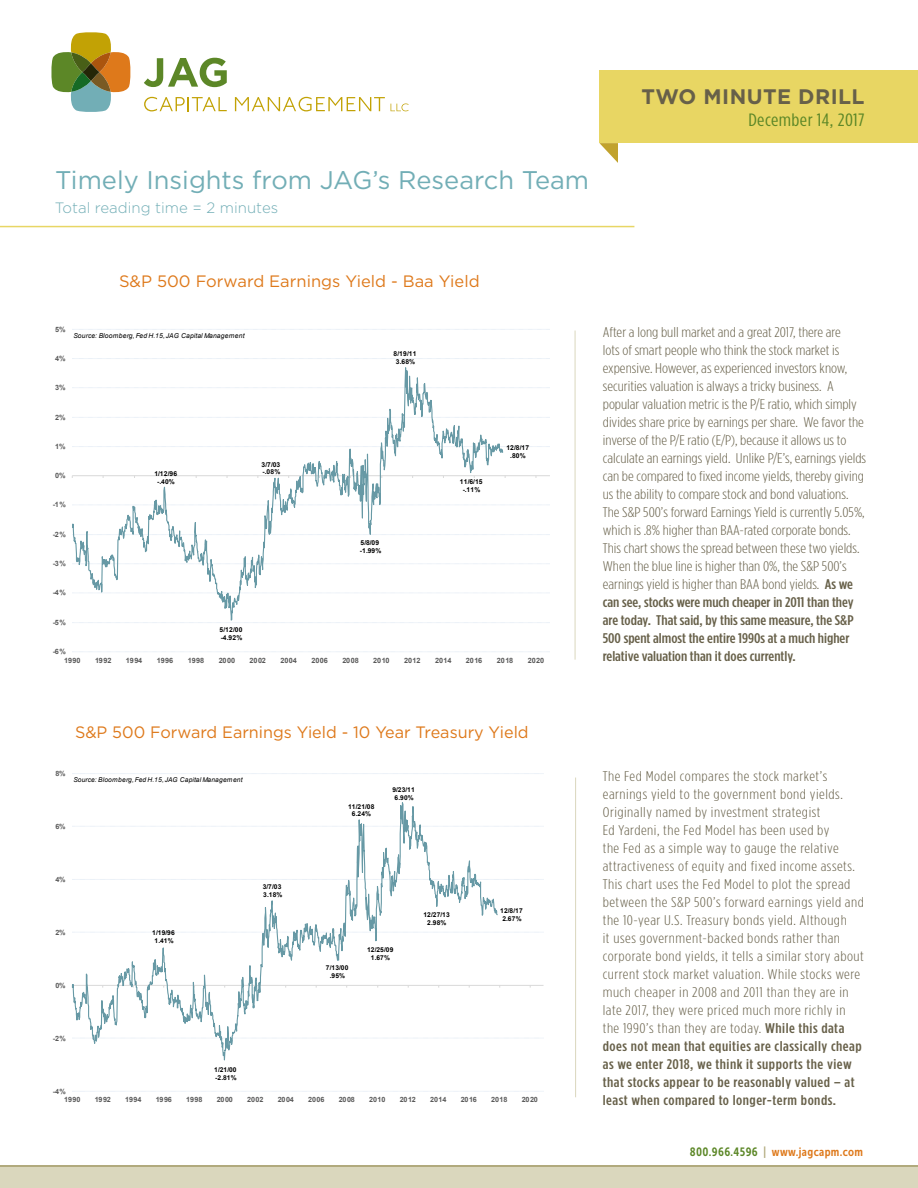
<style>
.page{position:relative;width:918px;height:1188px;background:#fff}
.page>*{position:absolute;margin:0;border:0;box-sizing:border-box;transform-origin:0 0}
.t1{font:25.5px "Gotham";color:#72aeb6}
.t2{font:700 21px "Gotham";letter-spacing:.02em;color:#676049}
.t3{font:17.85px "Gotham Condensed";letter-spacing:.02em;color:#5c8727;scale:1.18 1}
.t4{font:16.5px "Gotham";color:#de791b}
.t5{font:300 15px "Gotham";color:#72aeb6}
.t6{font:300 14.1px/18px "Gotham Condensed";color:#676049;scale:1.18 1}
.t7{font:300 14.1px/18px "Gotham Condensed";letter-spacing:.03em;color:#676049;scale:1.18 1}
.t8{font:12px "Museo Sans Cond 700";letter-spacing:.03em;color:#de791b}
.t9{font:700 7.35px "Arial";letter-spacing:-.02em;color:#595959}
.t10{font:700 7.2px "Arial";letter-spacing:-.02em;color:#595959}
.t11{font:700 6.75px/7.8px "Arial";letter-spacing:.025em;color:#000;text-align:center}
.t12{font:italic 6.75px "Arial";letter-spacing:.025em;color:#000}
.t13{font:700 6.6px/7.8px "Arial";letter-spacing:.025em;color:#000;text-align:center}
.t14{font:italic 6.6px "Arial";letter-spacing:.025em;color:#000}
.s1{font-weight:500}
.s2{color:#5c8727}
.s3{color:#b1aa7d}
</style>
<div class="page">
<div style="left:0;top:1165px;width:918px;height:18px;background:linear-gradient(to right,#dad7bd,#dad7bd)"></div>
<svg style="left:599px;top:143px;width:19px;height:20px"></svg>
<div style="left:599px;top:70px;width:319px;height:73px;background:#e8d663"></div>
<svg style="left:51px;top:32px;width:80px;height:80px"></svg>
<svg style="left:144px;top:58px;width:83px;height:29px"></svg>
<svg style="left:144px;top:97px;width:83px;height:14px"></svg>
<svg style="left:235px;top:97px;width:150px;height:14px"></svg>
<svg style="left:391px;top:104px;width:17px;height:7px"></svg>
<hr style="left:575px;top:331px;width:1px;height:329px;background:#dad7bd">
<hr style="left:575px;top:778px;width:1px;height:319px;background:#dad7bd">
<div style="left:0;top:1168px;width:918px;height:20px;background:#dad7bd"></div>
<hr style="left:0;top:226px;width:634px;height:1px;background:#e8d665">
<svg style="left:504px;top:651px;width:46px;height:1px"></svg>
<svg style="left:504px;top:622px;width:46px;height:1px"></svg>
<svg style="left:504px;top:563px;width:46px;height:1px"></svg>
<svg style="left:504px;top:534px;width:46px;height:1px"></svg>
<svg style="left:504px;top:446px;width:46px;height:1px"></svg>
<svg style="left:504px;top:417px;width:46px;height:1px"></svg>
<svg style="left:504px;top:387px;width:46px;height:1px"></svg>
<svg style="left:504px;top:358px;width:46px;height:1px"></svg>
<svg style="left:504px;top:329px;width:46px;height:1px"></svg>
<hr style="left:72px;top:475px;width:478px;height:1px;background:#d9d9d9">
<svg style="left:72px;top:329px;width:432px;height:323px"></svg>
<svg style="left:499px;top:1091px;width:45px;height:1px"></svg>
<svg style="left:504px;top:1038px;width:35px;height:1px"></svg>
<svg style="left:499px;top:932px;width:45px;height:1px"></svg>
<svg style="left:499px;top:879px;width:45px;height:1px"></svg>
<svg style="left:499px;top:826px;width:45px;height:1px"></svg>
<svg style="left:499px;top:773px;width:45px;height:1px"></svg>
<hr style="left:72px;top:985px;width:472px;height:1px;background:#d9d9d9">
<svg style="left:72px;top:773px;width:427px;height:319px"></svg>
<p class="t1" style="left:55px;top:166px;width:535px">Timely Insights from JAG’s Research Team</p>
<p class="t5" style="left:55px;top:199px;width:225px">Total reading time = 2 minutes</p>
<p class="t2" style="left:641px;top:82px;width:225px">TWO MINUTE DRILL</p>
<p class="t3" style="left:748px;top:110px;width:100px">December 14, 2017</p>
<p class="t4" style="left:119px;top:272px;width:362px">S&amp;P 500 Forward Earnings Yield - Baa Yield</p>
<p class="t9" style="left:55px;top:324px;width:12px">5%</p>
<p class="t9" style="left:55px;top:353px;width:12px">4%</p>
<p class="t12" style="left:73px;top:331px;width:173px">Source: Bloomberg, Fed H.15, JAG Capital Management</p>
<p class="t9" style="left:55px;top:383px;width:12px">3%</p>
<p class="t9" style="left:55px;top:412px;width:12px">2%</p>
<p class="t9" style="left:55px;top:441px;width:12px">1%</p>
<p class="t9" style="left:55px;top:471px;width:12px">0%</p>
<p class="t9" style="left:53px;top:500px;width:15px">-1%</p>
<p class="t9" style="left:53px;top:529px;width:15px">-2%</p>
<p class="t9" style="left:53px;top:559px;width:15px">-3%</p>
<p class="t9" style="left:53px;top:588px;width:15px">-4%</p>
<p class="t9" style="left:53px;top:617px;width:15px">-5%</p>
<p class="t9" style="left:53px;top:647px;width:15px">-6%</p>
<p class="t11" style="left:154px;top:470px;width:24px">1/12/96 -.40%</p>
<p class="t11" style="left:220px;top:626px;width:24px;text-align:left">5/12/00 -4.92%</p>
<p class="t11" style="left:261px;top:461px;width:20px;text-align:left">3/7/03 -.08%</p>
<p class="t11" style="left:394px;top:350px;width:24px">8/19/11<br>3.68%</p>
<p class="t11" style="left:360px;top:539px;width:23px;text-align:left">5/8/09 -1.99%</p>
<p class="t11" style="left:460px;top:478px;width:24px">11/6/15 -.11%</p>
<p class="t11" style="left:506px;top:444px;width:24px">12/8/17 .80%</p>
<p class="t9" style="left:64px;top:655px;width:18px">1990</p>
<p class="t9" style="left:95px;top:655px;width:18px">1992</p>
<p class="t9" style="left:126px;top:655px;width:18px">1994</p>
<p class="t9" style="left:157px;top:655px;width:18px">1996</p>
<p class="t9" style="left:188px;top:655px;width:18px">1998</p>
<p class="t9" style="left:219px;top:655px;width:18px">2000</p>
<p class="t9" style="left:250px;top:655px;width:18px">2002</p>
<p class="t9" style="left:281px;top:655px;width:18px">2004</p>
<p class="t9" style="left:311px;top:655px;width:18px">2006</p>
<p class="t9" style="left:342px;top:655px;width:18px">2008</p>
<p class="t9" style="left:373px;top:655px;width:18px">2010</p>
<p class="t9" style="left:404px;top:655px;width:18px">2012</p>
<p class="t9" style="left:435px;top:655px;width:18px">2014</p>
<p class="t9" style="left:466px;top:655px;width:18px">2016</p>
<p class="t9" style="left:497px;top:655px;width:18px">2018</p>
<p class="t9" style="left:528px;top:655px;width:18px">2020</p>
<p class="t6" style="left:603px;top:323px;width:225px">After a long bull market and a great 2017, there are<br>lots of smart people who think the stock market is expensive. However, as experienced investors know, securities valuation is always a tricky business. A popular valuation metric is the P/E ratio, which simply divides share price by earnings per share. We favor the inverse of the P/E ratio (E/P), because it allows us to calculate an earnings yield. Unlike P/E’s, earnings yields can be compared to fixed income yields, thereby giving us the ability to compare stock and bond valuations.<br>The S&amp;P 500’s forward Earnings Yield is currently 5.05%, which is .8% higher than BAA-rated corporate bonds.<br>This chart shows the spread between these two yields.<br>When the blue line is higher than 0%, the S&amp;P 500’s earnings yield is higher than BAA bond yields. <span class="s1">As we can see, stocks were much cheaper in 2011 than they are today. That said, by this same measure, the S&amp;P 500 spent almost the entire 1990s at a much higher relative valuation than it does currently.</span></p>
<p class="t4" style="left:75px;top:723px;width:455px">S&amp;P 500 Forward Earnings Yield - 10 Year Treasury Yield</p>
<p class="t10" style="left:55px;top:768px;width:12px">8%</p>
<p class="t14" style="left:73px;top:775px;width:171px">Source: Bloomberg, Fed H.15, JAG Capital Management</p>
<p class="t10" style="left:55px;top:821px;width:12px">6%</p>
<p class="t13" style="left:348px;top:802px;width:28px">11/21/08<br>6.24%</p>
<p class="t13" style="left:392px;top:786px;width:24px">9/23/11<br>6.90%</p>
<p class="t10" style="left:55px;top:874px;width:12px">4%</p>
<p class="t10" style="left:55px;top:927px;width:12px">2%</p>
<p class="t10" style="left:55px;top:980px;width:12px">0%</p>
<p class="t13" style="left:152px;top:929px;width:24px">1/19/96<br>1.41%</p>
<p class="t13" style="left:263px;top:883px;width:21px;text-align:left">3/7/03<br>3.18%</p>
<p class="t13" style="left:326px;top:964px;width:24px">7/13/00 .95%</p>
<p class="t13" style="left:367px;top:946px;width:28px">12/25/09<br>1.67%</p>
<p class="t13" style="left:423px;top:911px;width:28px">12/27/13<br>2.98%</p>
<p class="t13" style="left:500px;top:907px;width:24px">12/8/17<br>2.67%</p>
<p class="t10" style="left:53px;top:1033px;width:15px">-2%</p>
<p class="t10" style="left:53px;top:1086px;width:15px">-4%</p>
<p class="t13" style="left:214px;top:1066px;width:24px;text-align:left">1/21/00 -2.81%</p>
<p class="t10" style="left:64px;top:1095px;width:18px">1990</p>
<p class="t10" style="left:95px;top:1095px;width:18px">1992</p>
<p class="t10" style="left:125px;top:1095px;width:18px">1994</p>
<p class="t10" style="left:156px;top:1095px;width:18px">1996</p>
<p class="t10" style="left:186px;top:1095px;width:18px">1998</p>
<p class="t10" style="left:217px;top:1095px;width:18px">2000</p>
<p class="t10" style="left:247px;top:1095px;width:18px">2002</p>
<p class="t10" style="left:278px;top:1095px;width:18px">2004</p>
<p class="t10" style="left:308px;top:1095px;width:18px">2006</p>
<p class="t10" style="left:339px;top:1095px;width:18px">2008</p>
<p class="t10" style="left:369px;top:1095px;width:18px">2010</p>
<p class="t10" style="left:400px;top:1095px;width:18px">2012</p>
<p class="t10" style="left:430px;top:1095px;width:18px">2014</p>
<p class="t10" style="left:461px;top:1095px;width:18px">2016</p>
<p class="t10" style="left:491px;top:1095px;width:18px">2018</p>
<p class="t10" style="left:522px;top:1095px;width:18px">2020</p>
<p class="t7" style="left:603px;top:767px;width:223px">The Fed Model compares the stock market’s earnings yield to the government bond yields.<br>Originally named by investment strategist<br>Ed Yardeni, the Fed Model has been used by<br>the Fed as a simple way to gauge the relative attractiveness of equity and fixed income assets.<br>This chart uses the Fed Model to plot the spread between the S&amp;P 500’s forward earnings yield and the 10-year U.S. Treasury bonds yield. Although<br>it uses government-backed bonds rather than corporate bond yields, it tells a similar story about current stock market valuation. While stocks were much cheaper in 2008 and 2011 than they are in late 2017, they were priced much more richly in the 1990’s than they are today. <span class="s1">While this data does not mean that equities are classically cheap as we enter 2018, we think it supports the view that stocks appear to be reasonably valued – at least when compared to longer-term bonds.</span></p>
<p class="t8" style="left:690px;top:1145px;width:175px"><span class="s2">800.966.4596</span> <span class="s3">|</span> www.jagcapm.com</p>
</div>
